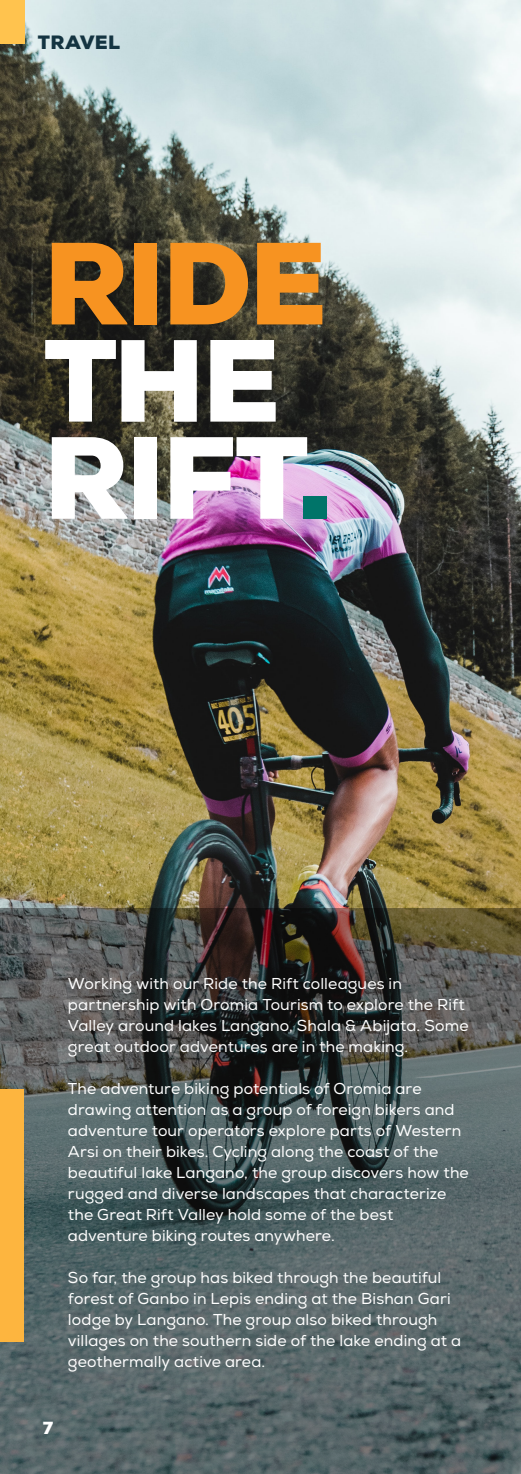
<style>
.page{position:relative;width:521px;height:1474px;background:#fff}
.page>*{position:absolute;margin:0;border:0;box-sizing:border-box;transform-origin:0 0}
.t1{font:900 116.55px "Nexa";letter-spacing:-.03em;color:#fff}
.t2{font:900 116.55px "Nexa";color:#f79321}
.t3{font:900 19.25px "Nexa";letter-spacing:.02em;color:#143441}
.t4{font:900 17.5px "Nexa";color:#fff}
.Paragraph_Style_1{font:15.75px/21px "Nexa";letter-spacing:.01em;color:#fff}
.s1{font-family:"Mont Heavy DEMO";font-weight:400;font-size:132.3px;color:#007469}
</style>
<div class="page">
<img style="left:0;top:0;width:521px;height:908px">
<svg style="left:0;top:908px;width:521px;height:565px;background:#4e5959"></svg>
<div style="left:0;top:1089px;width:24px;height:253px;background:#fdb53f"></div>
<div style="left:0;top:0;width:25px;height:43px;background:#ffc34e"></div>
<p class="t3" style="left:38px;top:30px;width:84px">TRAVEL</p>
<p class="t2" style="left:43px;top:209px;width:285px">RIDE</p>
<p class="t1" style="left:43px;top:306px;width:238px">THE</p>
<p class="t1" style="left:43px;top:403px;width:292px">RIFT<span class="s1">.</span></p>
<p class="Paragraph_Style_1" style="left:68px;top:973px;width:402px">Working with our Ride the Rift colleagues in partnership with Oromia Tourism to explore the Rift Valley around lakes Langano, Shala &amp; Abijata. Some great outdoor adventures are in the making.</p>
<p class="Paragraph_Style_1" style="left:68px;top:1078px;width:402px">The adventure biking potentials of Oromia are drawing attention as a group of foreign bikers and adventure tour operators explore parts of Western Arsi on their bikes. Cycling along the coast of the beautiful lake Langano, the group discovers how the rugged and diverse landscapes that characterize the Great Rift Valley hold some of the best adventure biking routes anywhere.</p>
<p class="Paragraph_Style_1" style="left:68px;top:1267px;width:395px">So far, the group has biked through the beautiful forest of Ganbo in Lepis ending at the Bishan Gari lodge by Langano. The group also biked through villages on the southern side of the lake ending at a geothermally active area.</p>
<p class="t4" style="left:43px;top:1416px;width:12px">7</p>
</div>
